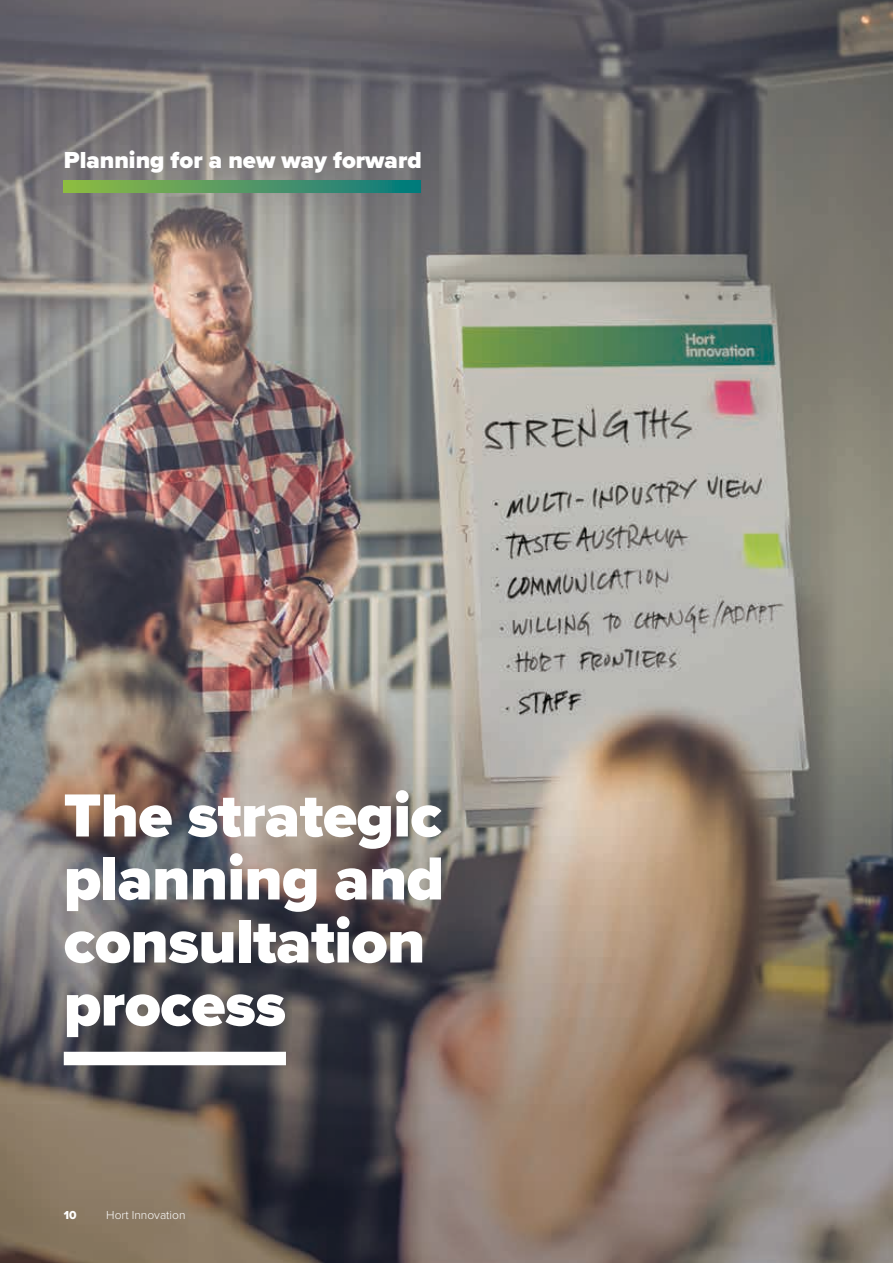
<style>
.page{position:relative;width:893px;height:1263px;background:#fff}
.page>*{position:absolute;margin:0;border:0;box-sizing:border-box;transform-origin:0 0}
.t1{font:900 63px/63px "Proxima Nova";letter-spacing:-.01em;color:#fff}
.t2{font:900 24px "Proxima Nova";color:#fff}
.t3{font:300 12px "Proxima Nova";color:#fff}
.t4{font:12px "Proxima Nova Extrabld";color:#fff}
</style>
<div class="page">
<img style="left:0;top:0;width:893px;height:1263px">
<div style="left:64px;top:1052px;width:222px;height:13px;background:#fff"></div>
<svg style="left:64px;top:180px;width:357px;height:12px;background:#4f9962"></svg>
<p class="t2" style="left:64px;top:142px;width:359px">Planning for a new way forward</p>
<p class="t1" style="left:64px;top:783px;width:382px">The strategic planning and consultation process</p>
<p class="t4" style="left:64px;top:1206px;width:14px">10</p>
<p class="t3" style="left:106px;top:1206px;width:81px">Hort Innovation</p>
</div>
